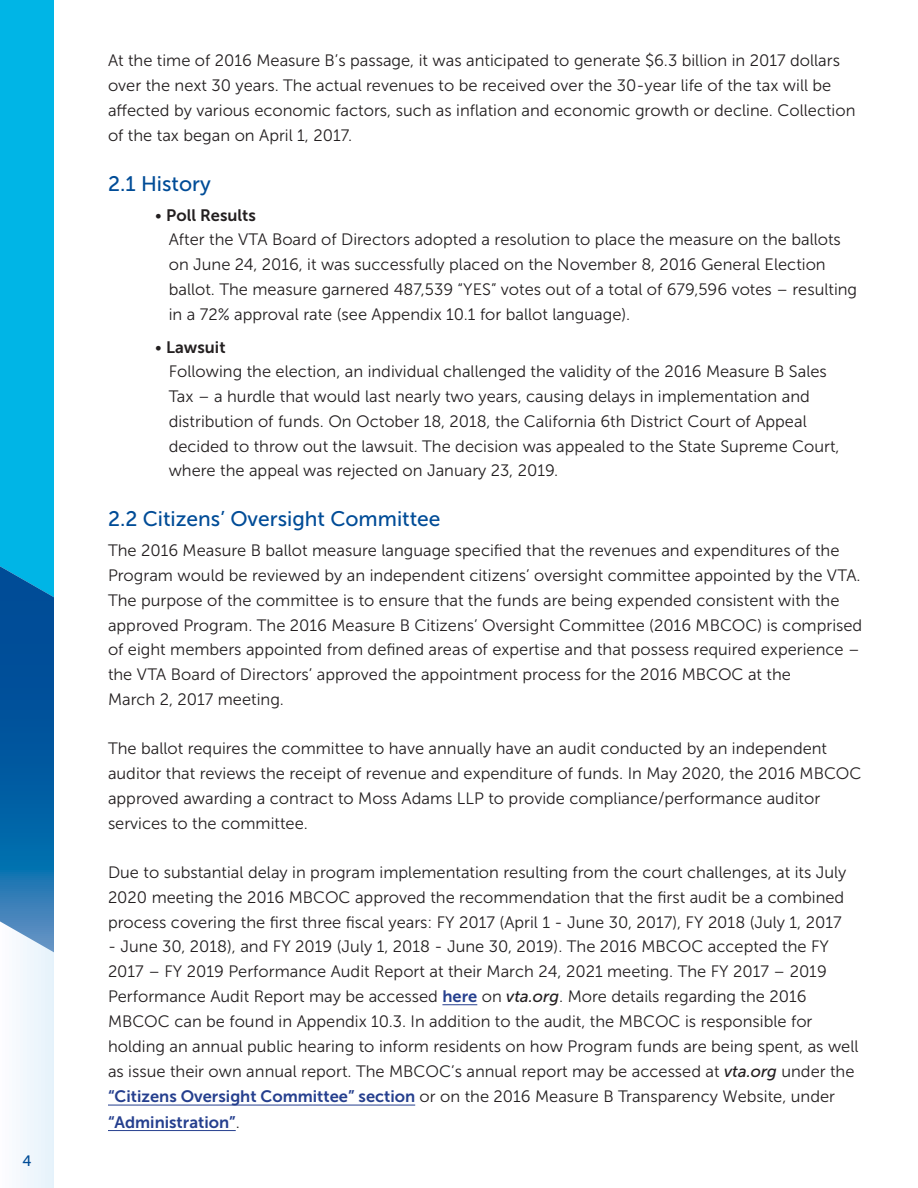
<style>
.page{position:relative;width:918px;height:1188px;background:#fff}
.page>*{position:absolute;margin:0;border:0;box-sizing:border-box;transform-origin:0 0}
.t1{font:21px "Museo Sans 500";color:#004c97}
.t2{font:16.5px/24.8px "Museo Sans 300";color:#231f20}
.t3{font:15px "Museo Sans 500";color:#004c97}
.s1{font-family:"Museo Sans 700"}
.s2{font-family:"Museo Sans 700";color:#253f8e}
.s3{font-family:"Museo Sans 500";font-style:italic}
</style>
<div class="page">
<div style="left:0;top:0;width:54px;height:1188px;background:#f1f7fd"></div>
<svg style="left:0;top:0;width:54px;height:952px"></svg>
<hr style="left:442px;top:1004px;width:35px;height:1px;background:#253f8e">
<hr style="left:108px;top:1105px;width:307px;height:1px;background:#253f8e">
<hr style="left:108px;top:1130px;width:128px;height:1px;background:#253f8e">
<p class="t3" style="left:22px;top:1153px;width:11px">4</p>
<p class="t2" style="left:108px;top:48px;width:749px">At the time of 2016 Measure B’s passage, it was anticipated to generate $6.3 billion in 2017 dollars over the next 30 years. The actual revenues to be received over the 30-year life of the tax will be afected by various economic factors, such as infation and economic growth or decline. Collection of the tax began on April 1, 2017.</p>
<h1 class="t1" style="left:108px;top:172px;width:104px">2.1 History</h1>
<p class="t2" style="left:169px;top:203px;width:690px;text-indent:-13px">• <span class="s1">Poll Results<br></span>After the VTA Board of Directors adopted a resolution to place the measure on the ballots on June 24, 2016, it was successfully placed on the November 8, 2016 General Election ballot. The measure garnered 487,539 “YES” votes out of a total of 679,596 votes – resulting in a 72% approval rate (see Appendix 10.1 for ballot language).</p>
<p class="t2" style="left:169px;top:335px;width:672px;text-indent:-13px">• <span class="s1">Lawsuit<br></span>Following the election, an individual challenged the validity of the 2016 Measure B Sales Tax – a hurdle that would last nearly two years, causing delays in implementation and distribution of funds. On October 18, 2018, the California 6th District Court of Appeal decided to throw out the lawsuit. The decision was appealed to the State Supreme Court, where the appeal was rejected on January 23, 2019.</p>
<p class="t1" style="left:108px;top:508px;width:334px">2.2 Citizens’ Oversight Committee</p>
<p class="t2" style="left:108px;top:538px;width:756px">The 2016 Measure B ballot measure language specifed that the revenues and expenditures of the Program would be reviewed by an independent citizens’ oversight committee appointed by the VTA.<br>The purpose of the committee is to ensure that the funds are being expended consistent with the approved Program. The 2016 Measure B Citizens’ Oversight Committee (2016 MBCOC) is comprised of eight members appointed from defned areas of expertise and that possess required experience – the VTA Board of Directors’ approved the appointment process for the 2016 MBCOC at the<br>March 2, 2017 meeting.</p>
<p class="t2" style="left:108px;top:736px;width:755px">The ballot requires the committee to have annually have an audit conducted by an independent auditor that reviews the receipt of revenue and expenditure of funds. In May 2020, the 2016 MBCOC approved awarding a contract to Moss Adams LLP to provide compliance/performance auditor services to the committee.</p>
<p class="t2" style="left:108px;top:860px;width:740px">Due to substantial delay in program implementation resulting from the court challenges, at its July<br>2020 meeting the 2016 MBCOC approved the recommendation that the frst audit be a combined process covering the frst three fscal years: FY 2017 (April 1 - June 30, 2017), FY 2018 (July 1, 2017</p>
<p class="t2" style="left:108px;top:934px;width:752px">- June 30, 2018), and FY 2019 (July 1, 2018 - June 30, 2019). The 2016 MBCOC accepted the FY 2017 – FY 2019 Performance Audit Report at their March 24, 2021 meeting. The FY 2017 – 2019<br>Performance Audit Report may be accessed <span class="s2">here</span> on <span class="s3">vta.org</span>. More details regarding the 2016<br>MBCOC can be found in Appendix 10.3. In addition to the audit, the MBCOC is responsible for holding an annual public hearing to inform residents on how Program funds are being spent, as well as issue their own annual report. The MBCOC’s annual report may be accessed at <span class="s3">vta.org</span> under the <span class="s2">“Citizens Oversight Committee” section</span> or on the 2016 Measure B Transparency Website, under <span class="s2">“Administration”</span>.</p>
</div>
